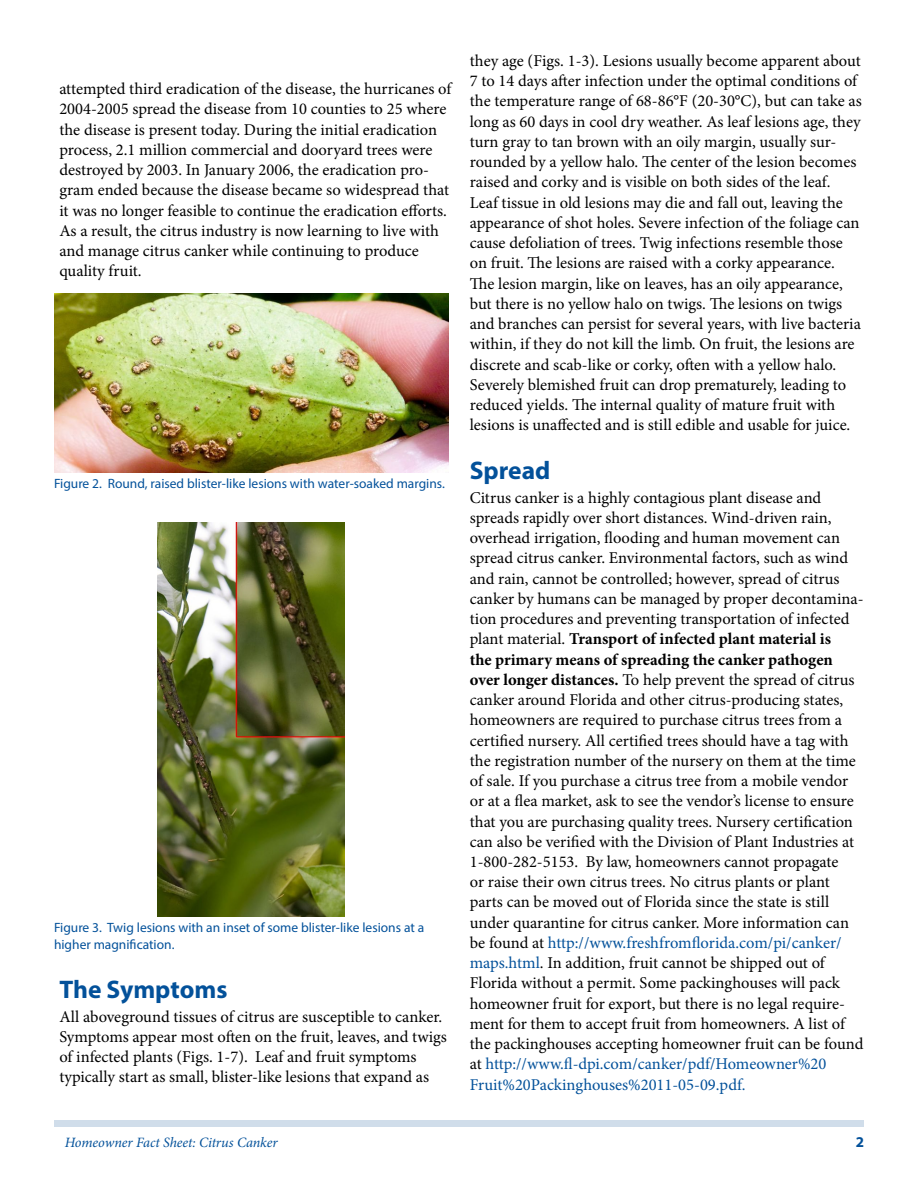
<style>
.page{position:relative;width:918px;height:1188px;background:#fff}
.page>*{position:absolute;margin:0;border:0;box-sizing:border-box;transform-origin:0 0}
.t1{font:700 25.5px "Myriad Pro";color:#03519a}
.t2{font:16.5px/20.2px "Minion Pro";color:#000}
.t3{font:700 15px "Myriad Pro";color:#03519a}
.t4{font:italic 14.25px "Minion Pro";letter-spacing:-.005em;color:#03519a}
.t5{font:13.5px/16.5px "Myriad Pro";color:#03519a}
.s1{font-weight:700}
.s2{color:#03519a}
</style>
<div class="page">
<div style="left:54px;top:1120px;width:810px;height:7px;background:#d0ddea"></div>
<img style="left:54px;top:294px;width:394px;height:179px">
<img style="left:158px;top:523px;width:186px;height:394px">
<p class="t2" style="left:59px;top:79px;width:394px">attempted third eradication of the disease, the hurricanes of 2004-2005 spread the disease from 10 counties to 25 where the disease is present today. During the initial eradication process, 2.1 million commercial and dooryard trees were destroyed by 2003. In January 2006, the eradication pro&shy;gram ended because the disease became so widespread that it was no longer feasible to continue the eradication efforts.<br>As a result, the citrus industry is now learning to live with and manage citrus canker while continuing to produce quality fruit.</p>
<p class="t5" style="left:54px;top:475px;width:392px">Figure 2. Round, raised blister-like lesions with water-soaked margins.</p>
<p class="t5" style="left:54px;top:919px;width:372px">Figure 3. Twig lesions with an inset of some blister-like lesions at a higher magnification.</p>
<h1 class="t1" style="left:59px;top:973px;width:170px">The Symptoms</h1>
<p class="t2" style="left:59px;top:1006px;width:389px">All aboveground tissues of citrus are susceptible to canker.<br>Symptoms appear most often on the fruit, leaves, and twigs of infected plants (Figs. 1-7). Leaf and fruit symptoms typically start as small, blister-like lesions that expand as</p>
<p class="t2" style="left:470px;top:51px;width:393px">they age (Figs. 1-3). Lesions usually become apparent about 7 to 14 days after infection under the optimal conditions of the temperature range of 68-86°F (20-30°C), but can take as long as 60 days in cool dry weather. As leaf lesions age, they turn gray to tan brown with an oily margin, usually sur&shy;rounded by a yellow halo. The center of the lesion becomes raised and corky and is visible on both sides of the leaf.<br>Leaf tissue in old lesions may die and fall out, leaving the appearance of shot holes. Severe infection of the foliage can cause defoliation of trees. Twig infections resemble those on fruit. The lesions are raised with a corky appearance.<br>The lesion margin, like on leaves, has an oily appearance, but there is no yellow halo on twigs. The lesions on twigs and branches can persist for several years, with live bacteria within, if they do not kill the limb. On fruit, the lesions are discrete and scab-like or corky, often with a yellow halo.<br>Severely blemished fruit can drop prematurely, leading to reduced yields. The internal quality of mature fruit with lesions is unaffected and is still edible and usable for juice.</p>
<h1 class="t1" style="left:470px;top:454px;width:82px">Spread</h1>
<p class="t2" style="left:470px;top:487px;width:395px">Citrus canker is a highly contagious plant disease and spreads rapidly over short distances. Wind-driven rain, overhead irrigation, flooding and human movement can spread citrus canker. Environmental factors, such as wind and rain, cannot be controlled; however, spread of citrus canker by humans can be managed by proper decontamina&shy;tion procedures and preventing transportation of infected plant material. <span class="s1">Transport of infected plant material is<br>the primary means of spreading the canker pathogen over longer distances.</span> To help prevent the spread of citrus canker around Florida and other citrus-producing states, homeowners are required to purchase citrus trees from a certified nursery. All certified trees should have a tag with the registration number of the nursery on them at the time of sale. If you purchase a citrus tree from a mobile vendor or at a flea market, ask to see the vendor’s license to ensure that you are purchasing quality trees. Nursery certification can also be verified with the Division of Plant Industries at 1-800-282-5153. By law, homeowners cannot propagate<br>or raise their own citrus trees. No citrus plants or plant parts can be moved out of Florida since the state is still under quarantine for citrus canker. More information can be found at <span class="s2">http://www.freshfromflorida.com/pi/canker/ maps.html</span>. In addition, fruit cannot be shipped out of Florida without a permit. Some packinghouses will pack homeowner fruit for export, but there is no legal require&shy;ment for them to accept fruit from homeowners. A list of the packinghouses accepting homeowner fruit can be found at <span class="s2">http://www.fl-dpi.com/canker/pdf/Homeowner%20<br>Fruit%20Packinghouses%2011-05-09.pdf.</span></p>
<p class="t4" style="left:65px;top:1133px;width:215px">Homeowner Fact Sheet: Citrus Canker</p>
<p class="t3" style="left:856px;top:1133px;width:10px">2</p>
</div>
